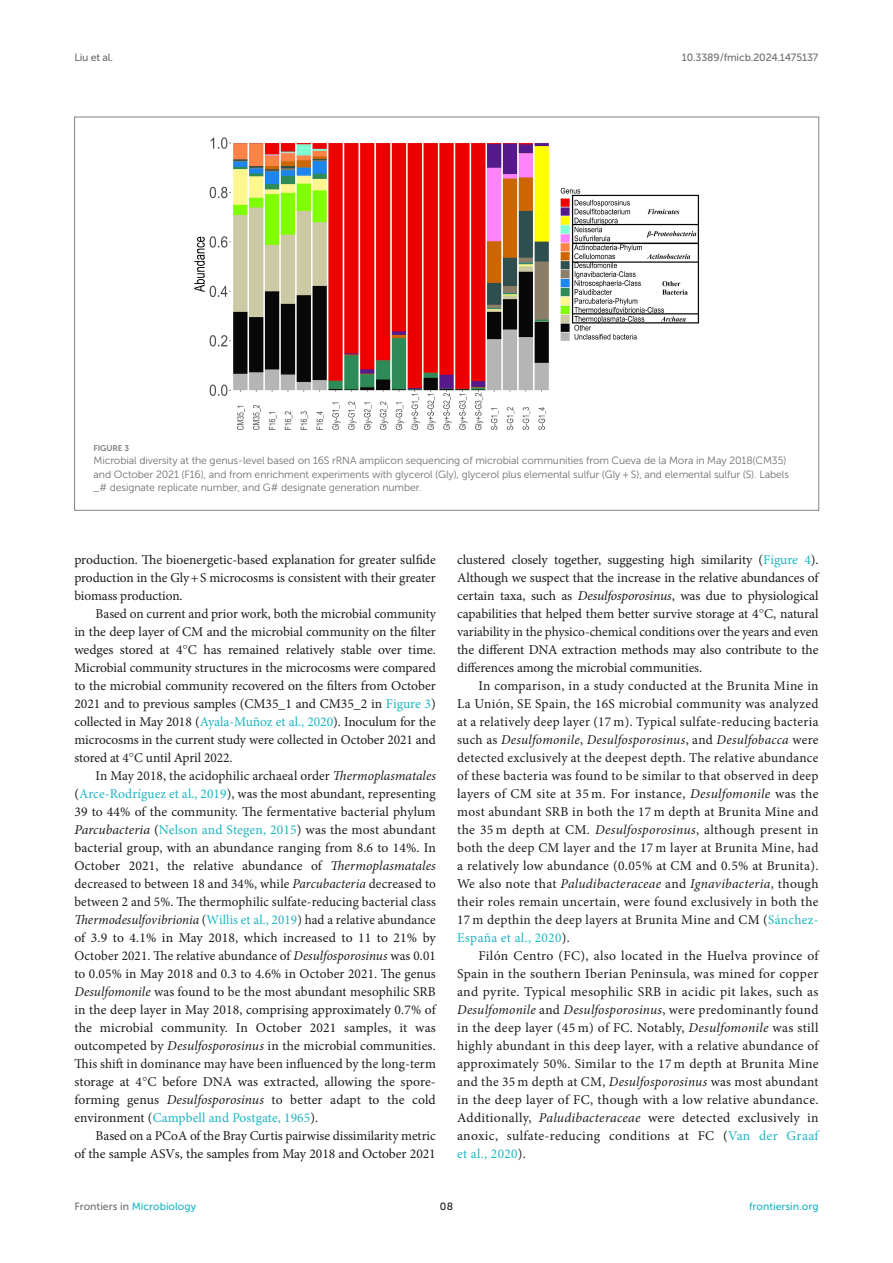
<style>
.page{position:relative;width:893px;height:1263px;background:#fff}
.page>*{position:absolute;margin:0;border:0;box-sizing:border-box;transform-origin:0 0}
.TEXT{font:13.5px/18px "Minion Pro";color:#1b1c1b;text-align:justify}
.TEXT_FLUSH{font:13.5px/18px "Minion Pro";letter-spacing:-.01em;color:#1b1c1b;text-align:justify}
.FIG_HD{font:10.5px/13.5px "Museo Sans 300";letter-spacing:-.01em;color:#706f70}
.t1{font:10.5px "Museo Sans 500";color:#1db5c3}
.t2{font:10.5px "Museo Sans 500";letter-spacing:-.015em;color:#706f70}
.t3{font:10.5px "Museo Sans 500";color:#1b1c1b}
.FIG_HD-2{font:8.25px "Museo Sans 700";letter-spacing:-.01em;color:#7e7f7f}
.s1{font-family:"STIX"}
.s2{color:#1db5c3}
.s3{font-style:italic}
.s4{color:#706f70}
</style>
<div class="page">
<img style="left:194px;top:137px;width:506px;height:293px">
<p class="t2" style="left:74px;top:51px;width:40px">Liu et al.</p>
<p class="t2" style="left:682px;top:51px;width:138px">10.3389/fmicb.2024.1475137</p>
<p class="FIG_HD-2" style="left:94px;top:443px;width:37px">FIGURE 3</p>
<p class="FIG_HD" style="left:94px;top:454px;width:697px">Microbial diversity at the genus-level based on 16S rRNA amplicon sequencing of microbial communities from Cueva de la Mora in May 2018(CM35) and October 2021 (F16), and from enrichment experiments with glycerol (Gly), glycerol plus elemental sulfur (Gly + S), and elemental sulfur (S). Labels _# designate replicate number, and G# designate generation number.</p>
<p class="TEXT_FLUSH" style="left:74px;top:551px;width:363px">production. The bioenergetic-based explanation for greater sulfide production in the Gly+S microcosms is consistent with their greater biomass production.</p>
<p class="TEXT" style="left:74px;top:605px;width:363px;text-indent:21px">Based on current and prior work, both the microbial community in the deep layer of CM and the microbial community on the filter wedges stored at 4<span class="s1">°</span>C has remained relatively stable over time.<br>Microbial community structures in the microcosms were compared to the microbial community recovered on the filters from October 2021 and to previous samples (CM35_1 and CM35_2 in <span class="s2">Figure 3</span>) collected in May 2018 (<span class="s2">Ayala-Muñoz et al., 2020</span>). Inoculum for the microcosms in the current study were collected in October 2021 and stored at 4<span class="s1">°</span>C until April 2022.</p>
<p class="TEXT" style="left:74px;top:767px;width:363px;text-indent:21px">In May 2018, the acidophilic archaeal order <span class="s3">Thermoplasmatales </span>(<span class="s2">Arce-Rodríguez et al., 2019</span>), was the most abundant, representing 39 to 44% of the community. The fermentative bacterial phylum <span class="s3">Parcubacteria</span> (<span class="s2">Nelson and Stegen, 2015</span>) was the most abundant bacterial group, with an abundance ranging from 8.6 to 14%. In October 2021, the relative abundance of <span class="s3">Thermoplasmatales </span>decreased to between 18 and 34%, while <span class="s3">Parcubacteria</span> decreased to between 2 and 5%. The thermophilic sulfate-reducing bacterial class <span class="s3">Thermodesulfovibrionia</span> (<span class="s2">Willis et al., 2019</span>) had a relative abundance of 3.9 to 4.1% in May 2018, which increased to 11 to 21% by October 2021. The relative abundance of <span class="s3">Desulfosporosinus</span> was 0.01 to 0.05% in May 2018 and 0.3 to 4.6% in October 2021. The genus <span class="s3">Desulfomonile</span> was found to be the most abundant mesophilic SRB in the deep layer in May 2018, comprising approximately 0.7% of the microbial community. In October 2021 samples, it was outcompeted by <span class="s3">Desulfosporosinus</span> in the microbial communities.<br>This shift in dominance may have been influenced by the long-term storage at 4<span class="s1">°</span>C before DNA was extracted, allowing the spore&shy;forming genus <span class="s3">Desulfosporosinus</span> to better adapt to the cold environment (<span class="s2">Campbell and Postgate, 1965</span>).</p>
<p class="TEXT" style="left:74px;top:1127px;width:363px;text-align:right">Based on a PCoA of the Bray Curtis pairwise dissimilarity metric<br>of the sample ASVs, the samples from May 2018 and October 2021</p>
<p class="TEXT" style="left:457px;top:551px;width:363px">clustered closely together, suggesting high similarity (<span class="s2">Figure 4</span>).<br>Although we suspect that the increase in the relative abundances of certain taxa, such as <span class="s3">Desulfosporosinus</span>, was due to physiological capabilities that helped them better survive storage at 4<span class="s1">°</span>C, natural variability in the physico-chemical conditions over the years and even the different DNA extraction methods may also contribute to the differences among the microbial communities.</p>
<p class="TEXT" style="left:457px;top:677px;width:363px;text-indent:21px">In comparison, in a study conducted at the Brunita Mine in La Unión, SE Spain, the 16S microbial community was analyzed at a relatively deep layer (17 m). Typical sulfate-reducing bacteria such as <span class="s3">Desulfomonile</span>, <span class="s3">Desulfosporosinus</span>, and <span class="s3">Desulfobacca</span> were detected exclusively at the deepest depth. The relative abundance of these bacteria was found to be similar to that observed in deep layers of CM site at 35 m. For instance, <span class="s3">Desulfomonile</span> was the most abundant SRB in both the 17 m depth at Brunita Mine and the 35 m depth at CM. <span class="s3">Desulfosporosinus</span>, although present in both the deep CM layer and the 17 m layer at Brunita Mine, had a relatively low abundance (0.05% at CM and 0.5% at Brunita).<br>We also note that <span class="s3">Paludibacteraceae</span> and <span class="s3">Ignavibacteria</span>, though their roles remain uncertain, were found exclusively in both the 17 m depthin the deep layers at Brunita Mine and CM (<span class="s2">Sánchez-España et al., 2020</span>).</p>
<p class="TEXT" style="left:457px;top:947px;width:363px;text-indent:21px">Filón Centro (FC), also located in the Huelva province of Spain in the southern Iberian Peninsula, was mined for copper and pyrite. Typical mesophilic SRB in acidic pit lakes, such as <span class="s3">Desulfomonile</span> and <span class="s3">Desulfosporosinus</span>, were predominantly found in the deep layer (45 m) of FC. Notably, <span class="s3">Desulfomonile</span> was still highly abundant in this deep layer, with a relative abundance of approximately 50%. Similar to the 17 m depth at Brunita Mine and the 35 m depth at CM, <span class="s3">Desulfosporosinus</span> was most abundant in the deep layer of FC, though with a low relative abundance.<br>Additionally, <span class="s3">Paludibacteraceae</span> were detected exclusively in anoxic, sulfate-reducing conditions at FC (<span class="s2">Van der Graaf et al., 2020</span>).</p>
<p class="t1" style="left:74px;top:1200px;width:123px"><span class="s4">Frontiers in</span> Microbiology</p>
<p class="t3" style="left:440px;top:1200px;width:15px">08</p>
<p class="t1" style="left:749px;top:1200px;width:71px">frontiersin.org</p>
</div>
